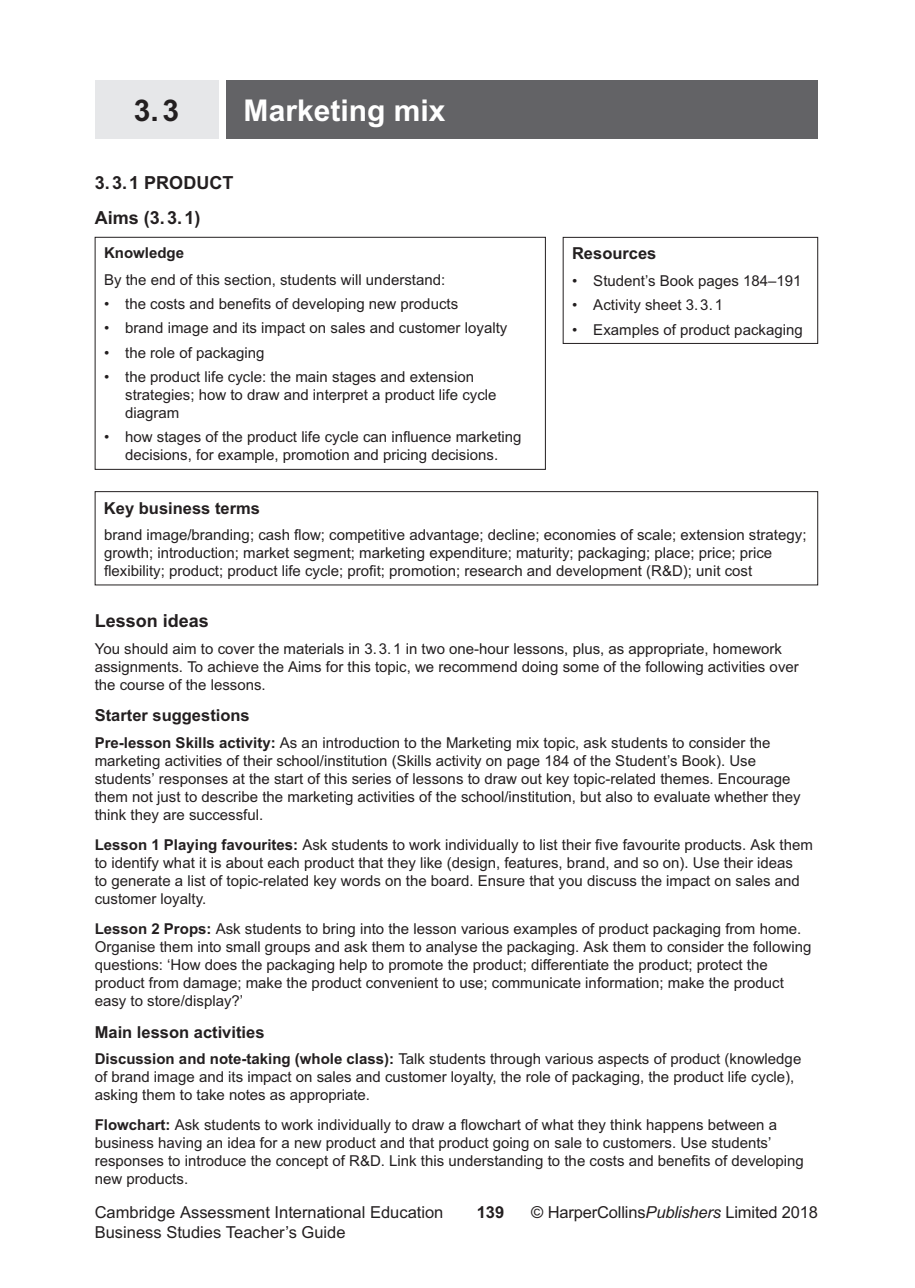
<style>
.page{position:relative;width:915px;height:1288px;background:#fff}
.page>*{position:absolute;margin:0;border:0;box-sizing:border-box;transform-origin:0 0}
.t1{font:700 30px "Arial";color:#fff}
.t2{font:700 30px "Arial";color:#231f20}
.t3{font:700 18px/34.3px "Arial";color:#231f20}
.t4{font:16.5px "Arial";color:#231f20}
.t5{font:700 16.5px "Arial";color:#231f20}
.t6{font:15px/18px "Arial";color:#231f20}
.t7{font:700 15px "Arial";color:#231f20}
.s1{font-weight:700}
.s2{font-style:italic}
</style>
<div class="page">
<div style="left:95px;top:237px;width:450px;height:233px;border:1px solid #231f20"></div>
<div style="left:95px;top:491px;width:723px;height:94px;border:1px solid #231f20"></div>
<div style="left:226px;top:80px;width:592px;height:59px;background:#636366"></div>
<div style="left:95px;top:80px;width:123px;height:59px;background:#e6e7e9"></div>
<div style="left:562px;top:237px;width:256px;height:107px;border:1px solid #231f20"></div>
<h1 class="t2" style="left:134px;top:94px;width:47px">3.3</h1>
<h1 class="t1" style="left:243px;top:94px;width:203px">Marketing mix</h1>
<p class="t3" style="left:95px;top:166px;width:140px">3.3.1 PRODUCT<br>Aims (3.3.1)</p>
<p class="t7" style="left:104px;top:244px;width:82px">Knowledge</p>
<p class="t6" style="left:104px;top:270px;width:343px">By the end of this section, students will understand:</p>
<p class="t6" style="left:104px;top:295px;width:355px">• the costs and benefits of developing new products</p>
<p class="t6" style="left:104px;top:319px;width:405px">• brand image and its impact on sales and customer loyalty</p>
<p class="t6" style="left:104px;top:343px;width:162px">• the role of packaging</p>
<p class="t6" style="left:125px;top:368px;width:372px;text-indent:-21px">• the product life cycle: the main stages and extension strategies; how to draw and interpret a product life cycle diagram</p>
<p class="t6" style="left:104px;top:428px;width:419px;text-align:center">• how stages of the product life cycle can influence marketing decisions, for example, promotion and pricing decisions.</p>
<p class="t5" style="left:104px;top:498px;width:157px">Key business terms</p>
<p class="t6" style="left:104px;top:526px;width:703px">brand image/branding; cash flow; competitive advantage; decline; economies of scale; extension strategy; growth; introduction; market segment; marketing expenditure; maturity; packaging; place; price; price flexibility; product; product life cycle; profit; promotion; research and development (R&amp;D); unit cost</p>
<p class="t3" style="left:95px;top:604px;width:116px">Lesson ideas</p>
<p class="t6" style="left:95px;top:639px;width:705px">You should aim to cover the materials in 3.3.1 in two one-hour lessons, plus, as appropriate, homework assignments. To achieve the Aims for this topic, we recommend doing some of the following activities over the course of the lessons.</p>
<p class="t5" style="left:95px;top:706px;width:156px">Starter suggestions</p>
<p class="t6" style="left:95px;top:733px;width:707px"><span class="s1">Pre-lesson Skills activity:</span> As an introduction to the Marketing mix topic, ask students to consider the marketing activities of their school/institution (Skills activity on page 184 of the Student’s Book). Use students’ responses at the start of this series of lessons to draw out key topic-related themes. Encourage them not just to describe the marketing activities of the school/institution, but also to evaluate whether they think they are successful.</p>
<p class="t6" style="left:95px;top:835px;width:719px"><span class="s1">Lesson 1 Playing favourites:</span> Ask students to work individually to list their five favourite products. Ask them to identify what it is about each product that they like (design, features, brand, and so on). Use their ideas<br>to generate a list of topic-related key words on the board. Ensure that you discuss the impact on sales and customer loyalty.</p>
<p class="t6" style="left:95px;top:919px;width:718px"><span class="s1">Lesson 2 Props:</span> Ask students to bring into the lesson various examples of product packaging from home.<br>Organise them into small groups and ask them to analyse the packaging. Ask them to consider the following questions: ‘How does the packaging help to promote the product; differentiate the product; protect the product from damage; make the product convenient to use; communicate information; make the product easy to store/display?’</p>
<p class="t5" style="left:95px;top:1022px;width:171px">Main lesson activities</p>
<p class="t6" style="left:95px;top:1049px;width:708px"><span class="s1">Discussion and note-taking (whole class):</span> Talk students through various aspects of product (knowledge of brand image and its impact on sales and customer loyalty, the role of packaging, the product life cycle), asking them to take notes as appropriate.</p>
<p class="t6" style="left:95px;top:1115px;width:710px"><span class="s1">Flowchart:</span> Ask students to work individually to draw a flowchart of what they think happens between a business having an idea for a new product and that product going on sale to customers. Use students’ responses to introduce the concept of R&amp;D. Link this understanding to the costs and benefits of developing new products.</p>
<p class="t5" style="left:572px;top:244px;width:86px">Resources</p>
<p class="t6" style="left:572px;top:271px;width:231px">• Student’s Book pages 184–191</p>
<p class="t6" style="left:572px;top:296px;width:152px">• Activity sheet 3.3.1</p>
<p class="t6" style="left:572px;top:320px;width:232px">• Examples of product packaging</p>
<p class="t4" style="left:95px;top:1203px;width:350px">Cambridge Assessment International Education</p>
<p class="t5" style="left:476px;top:1203px;width:29px">139</p>
<p class="t4" style="left:531px;top:1203px;width:288px">© HarperCollins<span class="s2">Publishers</span> Limited 2018</p>
<p class="t4" style="left:95px;top:1223px;width:252px">Business Studies Teacher’s Guide</p>
</div>
